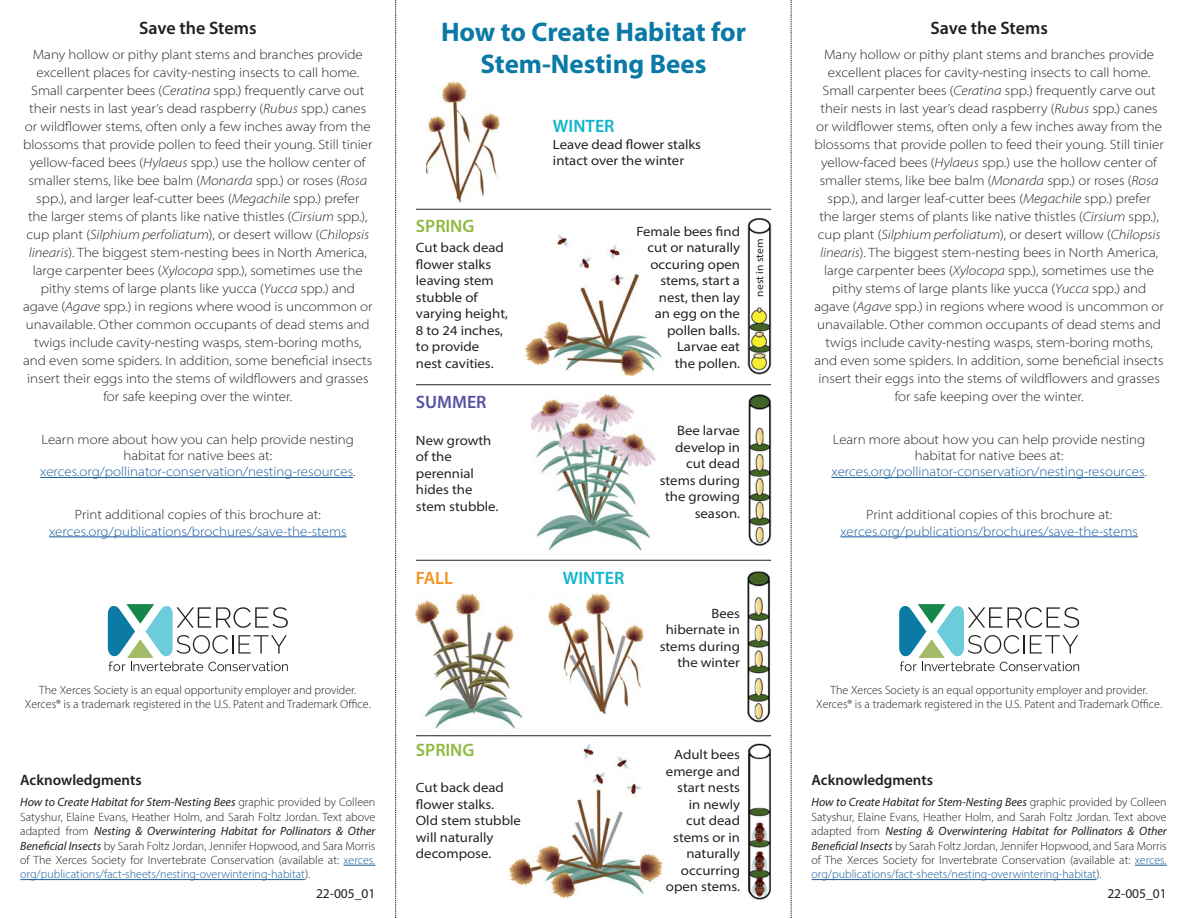
<style>
.page{position:relative;width:1187px;height:918px;background:#fff}
.page>*{position:absolute;margin:0;border:0;box-sizing:border-box;transform-origin:0 0}
.t1{font:700 27px/32.4px "Myriad Pro";color:#097aa5;text-align:center}
.t2{font:600 18px "Myriad Pro";color:#231f20}
.t3{font:600 18px "Myriad Pro";color:#0fb5cc}
.t4{font:600 18px "Myriad Pro";color:#8eba3e}
.t5{font:600 18px "Myriad Pro";color:#5751a2}
.t6{font:600 18px "Myriad Pro";color:#f49221}
.t7{font:600 15px "Myriad Pro";color:#231f20}
.t8{font:300 semi-expanded 13.5px/18px "Myriad Pro";color:#231f20;text-align:center}
.t9{font:semi-expanded 13.5px/16.5px "Myriad Pro";color:#231f20}
.t10{font:300 semi-expanded 13.5px "Myriad Pro";color:#175d9e}
.t11{font:13.5px "Myriad Pro";color:#231f20}
.t12{font:300 12px/14.4px "Myriad Pro";color:#231f20;text-align:justify}
.t13{font:semi-expanded 10.5px "Myriad Pro";color:#231f20}
.s1{font-style:italic}
.s2{color:#175d9e}
.s3{font-weight:400;font-style:italic}
</style>
<div class="page">
<img style="left:426px;top:81px;width:74px;height:121px">
<img style="left:509px;top:744px;width:153px;height:154px">
<img style="left:748px;top:743px;width:22px;height:156px">
<img style="left:416px;top:594px;width:227px;height:135px">
<img style="left:747px;top:571px;width:24px;height:152px">
<img style="left:531px;top:394px;width:125px;height:157px">
<img style="left:748px;top:394px;width:23px;height:152px">
<img style="left:747px;top:219px;width:24px;height:155px">
<img style="left:526px;top:235px;width:135px;height:140px">
<hr style="left:416px;top:735px;width:355px;height:1px;background:#231f20">
<hr style="left:416px;top:560px;width:355px;height:1px;background:#231f20">
<hr style="left:416px;top:384px;width:355px;height:1px;background:#231f20">
<hr style="left:416px;top:209px;width:355px;height:1px;background:#231f20">
<hr style="left:343px;top:865px;width:32px;height:1px;background:#175d9e">
<hr style="left:20px;top:879px;width:285px;height:1px;background:#175d9e">
<hr style="left:1135px;top:865px;width:31px;height:1px;background:#175d9e">
<hr style="left:811px;top:879px;width:285px;height:1px;background:#175d9e">
<svg style="left:108px;top:604px;width:180px;height:67px"></svg>
<svg style="left:899px;top:604px;width:180px;height:67px"></svg>
<hr style="left:40px;top:477px;width:313px;height:1px;background:#175d9e">
<hr style="left:49px;top:537px;width:298px;height:1px;background:#175d9e">
<hr style="left:831px;top:477px;width:313px;height:1px;background:#175d9e">
<hr style="left:840px;top:537px;width:298px;height:1px;background:#175d9e">
<svg style="left:395px;top:0;width:1px;height:918px"></svg>
<svg style="left:791px;top:0;width:1px;height:918px"></svg>
<h2 class="t2" style="left:139px;top:16px;width:119px">Save the Stems</h2>
<p class="t8" style="left:23px;top:45px;width:351px">Many hollow or pithy plant stems and branches provide excellent places for cavity-nesting insects to call home.<br>Small carpenter bees (<span class="s1">Ceratina</span> spp.) frequently carve out their nests in last year’s dead raspberry (<span class="s1">Rubus</span> spp.) canes or wildflower stems, often only a few inches away from the blossoms that provide pollen to feed their young. Still tinier yellow-faced bees (<span class="s1">Hylaeus</span> spp.) use the hollow center of smaller stems, like bee balm (<span class="s1">Monarda</span> spp.) or roses (<span class="s1">Rosa </span>spp.), and larger leaf-cutter bees (<span class="s1">Megachile</span> spp.) prefer<br>the larger stems of plants like native thistles (<span class="s1">Cirsium</span> spp.), cup plant (<span class="s1">Silphium perfoliatum</span>), or desert willow (<span class="s1">Chilopsis linearis</span>). The biggest stem-nesting bees in North America, large carpenter bees (<span class="s1">Xylocopa</span> spp.), sometimes use the pithy stems of large plants like yucca (<span class="s1">Yucca</span> spp.) and agave (<span class="s1">Agave</span> spp.) in regions where wood is uncommon or unavailable. Other common occupants of dead stems and twigs include cavity-nesting wasps, stem-boring moths, and even some spiders. In addition, some beneficial insects insert their eggs into the stems of wildflowers and grasses for safe keeping over the winter.</p>
<p class="t8" style="left:40px;top:431px;width:317px;line-height:16.2px">Learn more about how you can help provide nesting habitat for native bees at: <span class="s2">xerces.org/pollinator-conservation/nesting-resources</span>.</p>
<p class="t8" style="left:75px;top:506px;width:247px">Print additional copies of this brochure at:</p>
<p class="t10" style="left:49px;top:523px;width:299px">xerces.org/publications/brochures/save-the-stems</p>
<h1 class="t1" style="left:441px;top:14px;width:306px">How to Create Habitat for<br>Stem-Nesting Bees</h1>
<h2 class="t3" style="left:553px;top:114px;width:63px">WINTER</h2>
<p class="t9" style="left:553px;top:136px;width:150px">Leave dead flower stalks intact over the winter</p>
<h2 class="t4" style="left:416px;top:215px;width:60px">SPRING</h2>
<p class="t9" style="left:416px;top:239px;width:94px">Cut back dead flower stalks leaving stem stubble of varying height,<br>8 to 24 inches, to provide nest cavities.</p>
<h2 class="t5" style="left:416px;top:390px;width:72px">SUMMER</h2>
<p class="t9" style="left:636px;top:223px;width:105px;text-align:right">Female bees find cut or naturally occuring open stems, start a nest, then lay<br>an egg on the pollen balls.<br>Larvae eat<br>the pollen.</p>
<p class="t9" style="left:416px;top:431px;width:84px">New growth of the perennial hides the stem stubble.</p>
<p class="t9" style="left:659px;top:422px;width:82px;text-align:right">Bee larvae develop in cut dead stems during the growing season.</p>
<p class="t13" style="left:753px;top:297px;width:59px;rotate:-90deg">nest in stem</p>
<h2 class="t6" style="left:416px;top:566px;width:39px">FALL</h2>
<h2 class="t3" style="left:563px;top:566px;width:63px">WINTER</h2>
<p class="t9" style="left:659px;top:605px;width:82px;text-align:right">Bees hibernate in stems during the winter</p>
<h2 class="t2" style="left:930px;top:16px;width:119px">Save the Stems</h2>
<p class="t8" style="left:814px;top:45px;width:351px">Many hollow or pithy plant stems and branches provide excellent places for cavity-nesting insects to call home.<br>Small carpenter bees (<span class="s1">Ceratina</span> spp.) frequently carve out their nests in last year’s dead raspberry (<span class="s1">Rubus</span> spp.) canes or wildflower stems, often only a few inches away from the blossoms that provide pollen to feed their young. Still tinier yellow-faced bees (<span class="s1">Hylaeus</span> spp.) use the hollow center of smaller stems, like bee balm (<span class="s1">Monarda</span> spp.) or roses (<span class="s1">Rosa </span>spp.), and larger leaf-cutter bees (<span class="s1">Megachile</span> spp.) prefer<br>the larger stems of plants like native thistles (<span class="s1">Cirsium</span> spp.), cup plant (<span class="s1">Silphium perfoliatum</span>), or desert willow (<span class="s1">Chilopsis linearis</span>). The biggest stem-nesting bees in North America, large carpenter bees (<span class="s1">Xylocopa</span> spp.), sometimes use the pithy stems of large plants like yucca (<span class="s1">Yucca</span> spp.) and agave (<span class="s1">Agave</span> spp.) in regions where wood is uncommon or unavailable. Other common occupants of dead stems and twigs include cavity-nesting wasps, stem-boring moths, and even some spiders. In addition, some beneficial insects insert their eggs into the stems of wildflowers and grasses for safe keeping over the winter.</p>
<p class="t8" style="left:831px;top:431px;width:317px;line-height:16.2px">Learn more about how you can help provide nesting habitat for native bees at: <span class="s2">xerces.org/pollinator-conservation/nesting-resources</span>.</p>
<p class="t8" style="left:866px;top:506px;width:247px">Print additional copies of this brochure at:</p>
<p class="t10" style="left:840px;top:523px;width:299px">xerces.org/publications/brochures/save-the-stems</p>
<p class="t12" style="left:25px;top:683px;width:347px;line-height:13.5px;text-align:center">The Xerces Society is an equal opportunity employer and provider.<br>Xerces® is a trademark registered in the U.S. Patent and Trademark Office.</p>
<p class="t12" style="left:816px;top:683px;width:347px;line-height:13.5px;text-align:center">The Xerces Society is an equal opportunity employer and provider.<br>Xerces® is a trademark registered in the U.S. Patent and Trademark Office.</p>
<h2 class="t4" style="left:416px;top:739px;width:60px">SPRING</h2>
<p class="t9" style="left:416px;top:779px;width:107px">Cut back dead flower stalks.<br>Old stem stubble will naturally decompose.</p>
<p class="t9" style="left:666px;top:746px;width:76px;text-align:right">Adult bees emerge and start nests in newly cut dead stems or in naturally occurring open stems.</p>
<p class="t7" style="left:20px;top:771px;width:123px">Acknowledgments</p>
<p class="t12" style="left:20px;top:795px;width:357px"><span class="s3">How to Create Habitat for Stem-Nesting Bees</span> graphic provided by Colleen Satyshur, Elaine Evans, Heather Holm, and Sarah Foltz Jordan. Text above adapted from <span class="s3">Nesting &amp; Overwintering Habitat for Pollinators &amp; Other Beneficial Insects</span> by Sarah Foltz Jordan, Jennifer Hopwood, and Sara Morris of The Xerces Society for Invertebrate Conservation (available at: <span class="s2">xerces. org/publications/fact-sheets/nesting-overwintering-habitat</span>).</p>
<p class="t7" style="left:811px;top:771px;width:123px">Acknowledgments</p>
<p class="t12" style="left:811px;top:795px;width:357px"><span class="s3">How to Create Habitat for Stem-Nesting Bees</span> graphic provided by Colleen Satyshur, Elaine Evans, Heather Holm, and Sarah Foltz Jordan. Text above adapted from <span class="s3">Nesting &amp; Overwintering Habitat for Pollinators &amp; Other Beneficial Insects</span> by Sarah Foltz Jordan, Jennifer Hopwood, and Sara Morris of The Xerces Society for Invertebrate Conservation (available at: <span class="s2">xerces. org/publications/fact-sheets/nesting-overwintering-habitat</span>).</p>
<p class="t11" style="left:316px;top:885px;width:61px">22-005_01</p>
<p class="t11" style="left:1107px;top:885px;width:61px">22-005_01</p>
</div>
